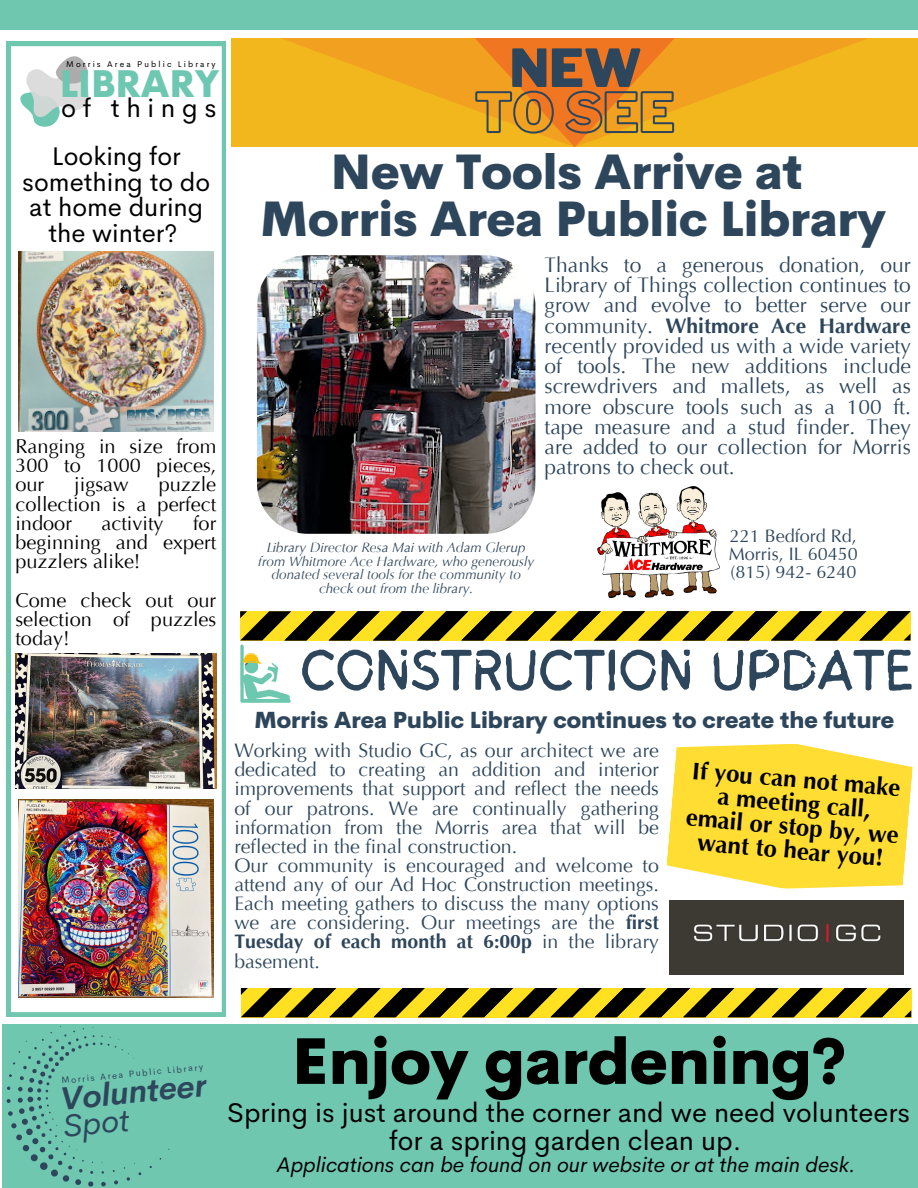
<style>
.page{position:relative;width:918px;height:1188px;background:#fff}
.page>*{position:absolute;margin:0;border:0;box-sizing:border-box;transform-origin:0 0}
.t1{font:800 63.45px "Cerebri Sans";color:#000}
.t2{font:58.5px "Sigher";color:#2e465b}
.t3{font:900 52.05px "Libre Franklin";color:#2e465b}
.t4{font:800 48px/47.2px "Cerebri Sans";color:#2e465b;text-align:center}
.t5{font:800 37.35px "Cerebri Sans";color:#6ec7b0}
.t6{font:italic 700 31.8px/27.5px "Cerebri Sans";color:#2d465b}
.t7{font:27.15px/27.2px "Cerebri Sans";color:#000;text-align:center}
.t8{font:26.1px "Cerebri Sans";letter-spacing:.255em;color:#000}
.t9{font:25.65px/25.7px "Cerebri Sans";color:#000;text-align:center}
.t10{font:700 24px/23.5px "Optima LT Pro";color:#000;text-align:center}
.t11{font:800 22.5px "Cerebri Sans";color:#2e465b}
.t12{font:italic 21.15px "Cerebri Sans";color:#000}
.t13{font:21px/20.2px "Optima LT Pro";color:#2e465b;text-align:justify}
.t14{font:19.95px/19.2px "Optima LT Pro";color:#000;text-align:justify}
.t15{font:19.5px/19.2px "Optima LT Pro";color:#2e465b;text-align:justify}
.t16{font:18px "Optima LT Pro";color:#2e465b}
.t17{font:italic 13.5px/13.5px "Optima LT Pro";color:#2e465b;text-align:center}
.t18{font:8.85px "Cerebri Sans";color:#2d465b}
.t19{font:8.4px "Cerebri Sans";letter-spacing:.255em;color:#000}
.s1{font-weight:700}
.s2{font-weight:400}
</style>
<div class="page">
<div style="left:0;top:0;width:918px;height:30px;background:#70c7b0"></div>
<img style="left:240px;top:640px;width:53px;height:63px">
<svg style="left:243px;top:653px;width:19px;height:13px"></svg>
<svg style="left:7px;top:42px;width:219px;height:975px"></svg>
<img style="left:257px;top:255px;width:278px;height:279px">
<img style="left:598px;top:487px;width:121px;height:110px">
<img style="left:18px;top:252px;width:195px;height:179px">
<img style="left:15px;top:654px;width:201px;height:135px">
<svg style="left:18px;top:53px;width:77px;height:81px"></svg>
<img style="left:19px;top:800px;width:194px;height:197px">
<img style="left:670px;top:901px;width:234px;height:73px">
<svg style="left:666px;top:744px;width:247px;height:145px;background:#ffe14c"></svg>
<svg style="left:240px;top:611px;width:671px;height:29px;background:#7e6f10"></svg>
<svg style="left:231px;top:39px;width:687px;height:108px;background:#eca51f"></svg>
<div style="left:2px;top:1025px;width:916px;height:163px;background:#70c7b0"></div>
<svg style="left:7px;top:1026px;width:135px;height:161px"></svg>
<svg style="left:241px;top:988px;width:670px;height:29px;background:#7d6e10"></svg>
<p class="t19" style="left:66px;top:59px;width:151px">Morris Area Public Library</p>
<p class="t5" style="left:60px;top:60px;width:161px">LIBRARY</p>
<p class="t8" style="left:61px;top:91px;width:157px">of things</p>
<p class="t9" style="left:22px;top:143px;width:190px">Looking for something to do at home during the winter?</p>
<p class="t14" style="left:15px;top:439px;width:202px">Ranging in size from 300 to 1000 pieces, our</p>
<p class="t14" style="left:15px;top:477px;width:202px;text-indent:143px">puzzle collection is a perfect indoor</p>
<p class="t14" style="left:74px;top:477px;width:56px">jigsaw</p>
<p class="t14" style="left:15px;top:516px;width:202px;text-indent:178px">for beginning and expert puzzlers alike!</p>
<p class="t14" style="left:15px;top:593px;width:202px">Come check out our selection of puzzles today!</p>
<p class="t14" style="left:101px;top:516px;width:64px">activity</p>
<p class="t3" style="left:510px;top:37px;width:134px">NEW</p>
<h4 class="t4" style="left:261px;top:148px;width:626px">New Tools Arrive at<br>Morris Area Public Library</h4>
<h3 class="t13" style="left:545px;top:257px;width:368px">Thanks to a generous donation, our Library of Things collection continues to grow and evolve to better serve our community. <span class="s1">Whitmore Ace Hardware </span>recently provided us with a wide variety of tools. The new additions include screwdrivers and mallets, as well as more obscure tools such as a 100 ft. tape measure and a stud finder. They are added to our collection for Morris patrons to check out.</h3>
<p class="t17" style="left:258px;top:542px;width:277px">Library Director Resa Mai with Adam Glerup from Whitmore Ace Hardware, who generously donated several tools for the community to check out from the library.</p>
<p class="t16" style="left:730px;top:529px;width:129px">221 Bedford Rd,</p>
<p class="t16" style="left:729px;top:547px;width:131px">Morris, IL 60450</p>
<p class="t16" style="left:730px;top:565px;width:128px">(815) 942- 6240</p>
<p class="t2" style="left:300px;top:647px;width:615px">CONSTRUCTION UPDATE</p>
<p class="t11" style="left:255px;top:706px;width:641px">Morris Area Public Library continues to create the future</p>
<p class="t15" style="left:234px;top:743px;width:426px">Working with Studio GC, as our architect we are dedicated to creating an addition and interior improvements that support and reflect the needs of our patrons. We are continually gathering information from the Morris area that will be reflected in the final construction.</p>
<p class="t15" style="left:234px;top:858px;width:426px">Our community is encouraged and welcome to attend any of our Ad Hoc Construction meetings.<br>Each meeting gathers to discuss the many options we are considering. Our meetings are the <span class="s1">first Tuesday of each month at 6:00p</span> in the library basement.</p>
<p class="t10" style="left:691px;top:761px;width:215px;rotate:5deg">If you can not make a meeting call, email or stop by, we want to hear you!</p>
<p class="t18" style="left:61px;top:1074px;width:144px;rotate:-5deg">Morris Area Public Library</p>
<p class="t6" style="left:59px;top:1084px;width:147px;rotate:-5deg">Volunteer<br><span class="s2">Spot</span></p>
<p class="t1" style="left:292px;top:1020px;width:555px">Enjoy gardening?</p>
<h1 class="t7" style="left:227px;top:1099px;width:684px">Spring is just around the corner and we need volunteers for a spring garden clean up.</h1>
<p class="t12" style="left:277px;top:1151px;width:580px">Applications can be found on our website or at the main desk.</p>
</div>
